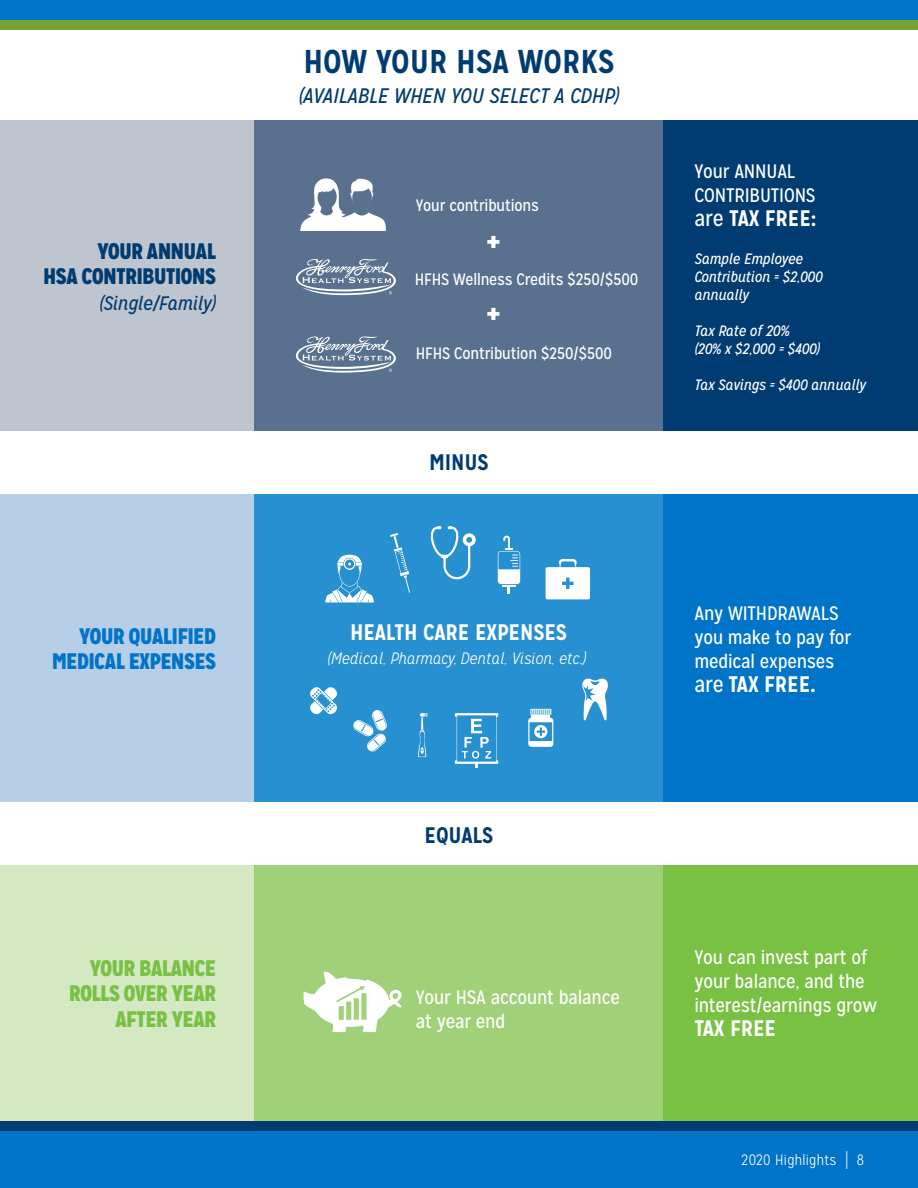
<style>
.page{position:relative;width:918px;height:1188px;background:#fff}
.page>*{position:absolute;margin:0;border:0;box-sizing:border-box;transform-origin:0 0}
.t1{font:700 37.5px/71.7px "Mission Gothic";color:#fff}
.t2{font:700 33px "Mission Gothic";color:#003b71}
.t3{font:700 22.5px "Mission Gothic";letter-spacing:-.01em;color:#fff}
.t4{font:900 22.5px/25.5px "Mission Gothic";letter-spacing:-.01em;color:#78c143;text-align:right}
.t5{font:900 22.5px/25.5px "Mission Gothic";letter-spacing:-.01em;color:#0074c8;text-align:right}
.t6{font:900 22.5px/25.5px "Mission Gothic";letter-spacing:-.01em;color:#003b71;text-align:right}
.t7{font:700 22.5px "Mission Gothic";letter-spacing:-.01em;color:#003b71}
.t8{font:italic 21px "Mission Gothic";color:#003b71}
.t9{font:19.5px/24px "Mission Gothic";letter-spacing:-.01em;color:#fff}
.t10{font:italic 19.5px "Mission Gothic";letter-spacing:-.01em;color:#003b71}
.t11{font:16.5px "Mission Gothic";letter-spacing:-.01em;color:#fff}
.t12{font:italic 300 16.5px "Mission Gothic";color:#fff}
.t13{font:italic 15px/18px "Mission Gothic";letter-spacing:-.01em;color:#fff}
.t14{font:300 15px "Mission Gothic";letter-spacing:.02em;color:#fff}
.s1{font-weight:400}
.s2{font-size:19.8px}
</style>
<div class="page">
<div style="left:252px;top:121px;width:412px;height:373px;background:#59708e"></div>
<div style="left:0;top:121px;width:254px;height:373px;background:#bec5ce"></div>
<div style="left:664px;top:121px;width:254px;height:373px;background:#003b71"></div>
<div style="left:252px;top:494px;width:412px;height:373px;background:#2790d0"></div>
<div style="left:0;top:493px;width:254px;height:374px;background:#b7cee8"></div>
<div style="left:664px;top:493px;width:254px;height:374px;background:#0074c8"></div>
<div style="left:252px;top:857px;width:412px;height:331px;background:#a0d078"></div>
<div style="left:0;top:865px;width:254px;height:323px;background:#d4e8c1"></div>
<div style="left:664px;top:865px;width:254px;height:323px;background:#78c143"></div>
<div style="left:0;top:431px;width:918px;height:63px;background:#fff"></div>
<svg style="left:353px;top:710px;width:34px;height:42px"></svg>
<svg style="left:431px;top:526px;width:45px;height:53px"></svg>
<svg style="left:582px;top:678px;width:26px;height:43px"></svg>
<svg style="left:528px;top:709px;width:25px;height:38px"></svg>
<svg style="left:546px;top:559px;width:44px;height:40px"></svg>
<svg style="left:455px;top:713px;width:43px;height:55px"></svg>
<svg style="left:498px;top:536px;width:22px;height:58px"></svg>
<svg style="left:390px;top:533px;width:20px;height:60px"></svg>
<svg style="left:325px;top:555px;width:49px;height:47px"></svg>
<svg style="left:418px;top:713px;width:10px;height:44px"></svg>
<svg style="left:310px;top:687px;width:27px;height:28px"></svg>
<svg style="left:295px;top:259px;width:101px;height:36px"></svg>
<svg style="left:295px;top:336px;width:101px;height:37px"></svg>
<div style="left:0;top:802px;width:918px;height:63px;background:#fff"></div>
<svg style="left:300px;top:178px;width:86px;height:53px"></svg>
<svg style="left:303px;top:971px;width:99px;height:61px"></svg>
<div style="left:0;top:18px;width:918px;height:12px;background:#78a22f"></div>
<div style="left:0;top:1130px;width:918px;height:58px;background:#0074c8"></div>
<div style="left:0;top:0;width:918px;height:19px;background:#0074c8"></div>
<div style="left:0;top:1121px;width:918px;height:9px;background:#003b71"></div>
<p class="t6" style="left:44px;top:238px;width:174px">YOUR ANNUAL<br>HSA CONTRIBUTIONS</p>
<p class="t10" style="left:99px;top:291px;width:118px">(Single/Family)</p>
<p class="t5" style="left:52px;top:623px;width:165px">YOUR QUALIFIED<br>MEDICAL EXPENSES</p>
<h2 class="t2" style="left:303px;top:41px;width:313px">HOW YOUR HSA WORKS</h2>
<p class="t8" style="left:299px;top:83px;width:322px">(AVAILABLE WHEN YOU SELECT A CDHP)</p>
<p class="t11" style="left:416px;top:195px;width:125px">Your contributions</p>
<h1 class="t1" style="left:487px;top:206px;width:15px">+ +</h1>
<p class="t11" style="left:415px;top:270px;width:225px">HFHS Wellness Credits $250/$500</p>
<p class="t11" style="left:416px;top:344px;width:198px">HFHS Contribution $250/$500</p>
<p class="t7" style="left:429px;top:448px;width:61px">MINUS</p>
<p class="t3" style="left:350px;top:618px;width:219px">HEALTH CARE EXPENSES</p>
<p class="t12" style="left:327px;top:649px;width:261px">(Medical, Pharmacy, Dental, Vision, etc.)</p>
<p class="t7" style="left:425px;top:821px;width:70px">EQUALS</p>
<p class="t9" style="left:694px;top:159px;width:123px">Your ANNUAL<br>CONTRIBUTIONS</p>
<p class="t3" style="left:694px;top:204px;width:124px"><span class="s1">are</span> TAX FREE:</p>
<p class="t13" style="left:694px;top:250px;width:130px">Sample Employee<br>Contribution = $2,000 annually</p>
<p class="t13" style="left:694px;top:322px;width:127px">Tax Rate of 20%<br>(20% x $2,000 = $400)</p>
<p class="t13" style="left:694px;top:376px;width:173px">Tax Savings = $400 annually</p>
<p class="t9" style="left:694px;top:601px;width:158px">Any WITHDRAWALS you make to pay for medical expenses</p>
<p class="t3" style="left:694px;top:670px;width:123px"><span class="s1">are</span> TAX FREE.</p>
<p class="t4" style="left:69px;top:955px;width:148px">YOUR BALANCE<br>ROLLS OVER YEAR<br>AFTER YEAR</p>
<p class="t9" style="left:694px;top:946px;width:184px">You can invest part of your balance, and the interest/earnings grow</p>
<p class="t9" style="left:416px;top:985px;width:206px">Your HSA account balance at year end</p>
<p class="t3" style="left:694px;top:1014px;width:83px">TAX FREE</p>
<p class="t14" style="left:741px;top:1151px;width:124px">2020 Highlights <span class="s2">|</span> 8</p>
</div>
